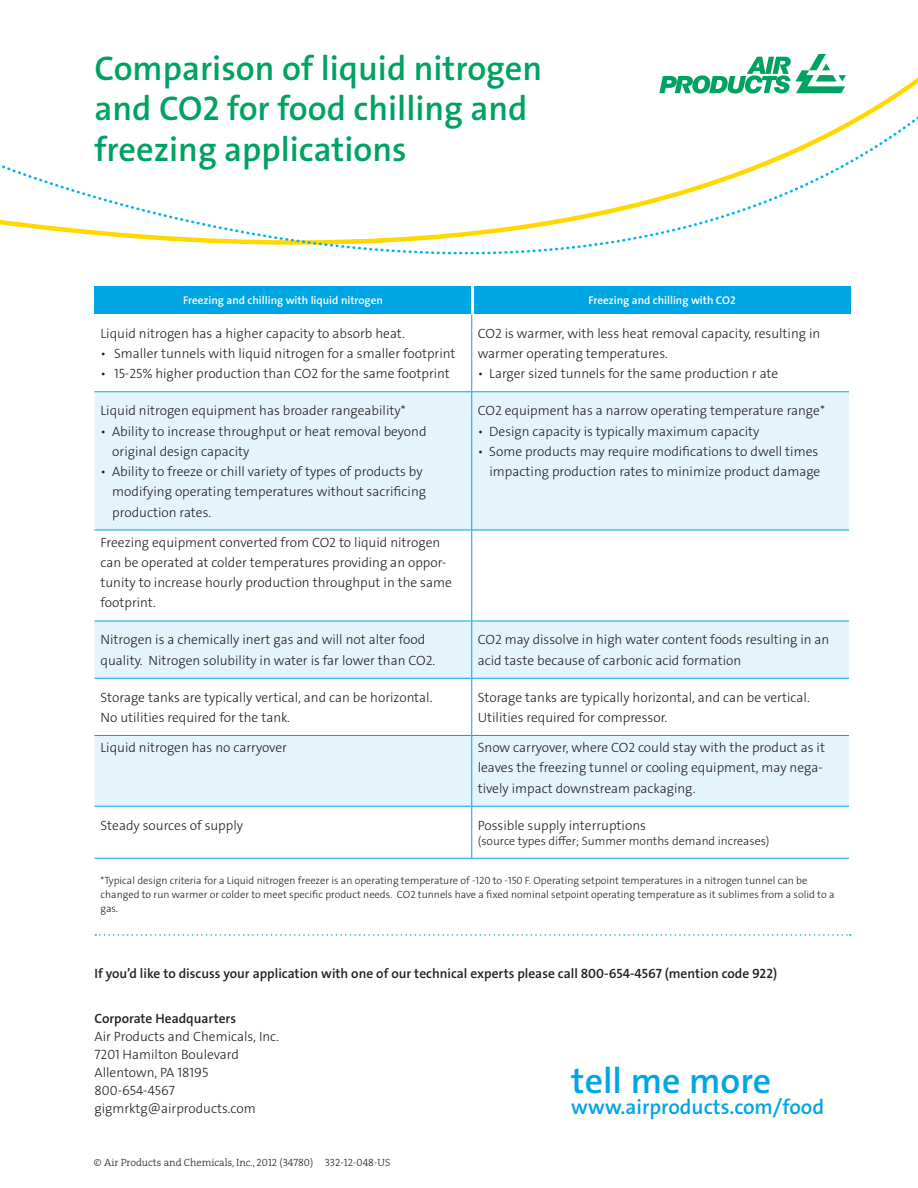
<style>
.page{position:relative;width:918px;height:1188px;background:#fff}
.page>*{position:absolute;margin:0;border:0;box-sizing:border-box;transform-origin:0 0}
.t1{font:600 36px "The Sans LF";color:#00a5e3}
.Main_Headline{font:600 34.5px/40.5px "The Sans LF";color:#00a261}
.t2{font:600 21px "The Sans LF";color:#00a5e3}
.t3{font:300 13.5px/20.2px "The Sans LF";color:#231f20}
.Intro_Body_Copy{font:600 13.5px "The Sans LF";color:#231f20}
.t4{font:300 12px "The Sans LF";color:#231f20}
.Table_Text__Categori{font:600 11.25px "The Sans LF";color:#fff}
.Footnote{font:300 10.5px/14.2px "The Sans LF";color:#231f20}
.Copyright{font:10.5px "The Serif HP3 Lig";color:#231f20}
.s1{font-weight:600}
</style>
<div class="page">
<svg style="left:2px;top:116px;width:916px;height:138px"></svg>
<svg style="left:659px;top:54px;width:187px;height:40px"></svg>
<div style="left:94px;top:286px;width:377px;height:27px;background:#00a5e3"></div>
<div style="left:474px;top:286px;width:376px;height:27px;background:#00a5e3"></div>
<svg style="left:94px;top:392px;width:755px;height:414px;fill:#e5f3fb"></svg>
<hr style="left:471px;top:314px;width:1px;height:77px;background:#00a5e3">
<hr style="left:94px;top:391px;width:378px;height:1px;background:#00a5e3">
<hr style="left:472px;top:391px;width:377px;height:1px;background:#00a5e3">
<hr style="left:471px;top:392px;width:1px;height:138px;background:#00a5e3">
<hr style="left:94px;top:530px;width:378px;height:1px;background:#00a5e3">
<hr style="left:472px;top:530px;width:377px;height:1px;background:#00a5e3">
<hr style="left:471px;top:530px;width:1px;height:91px;background:#00a5e3">
<hr style="left:94px;top:621px;width:378px;height:1px;background:#00a5e3">
<hr style="left:472px;top:621px;width:377px;height:1px;background:#00a5e3">
<hr style="left:471px;top:621px;width:1px;height:57px;background:#00a5e3">
<hr style="left:94px;top:678px;width:378px;height:1px;background:#00a5e3">
<hr style="left:472px;top:678px;width:377px;height:1px;background:#00a5e3">
<hr style="left:471px;top:679px;width:1px;height:56px;background:#00a5e3">
<hr style="left:94px;top:735px;width:378px;height:1px;background:#00a5e3">
<hr style="left:472px;top:735px;width:377px;height:1px;background:#00a5e3">
<hr style="left:471px;top:736px;width:1px;height:70px;background:#00a5e3">
<hr style="left:94px;top:806px;width:378px;height:1px;background:#00a5e3">
<hr style="left:472px;top:806px;width:377px;height:1px;background:#00a5e3">
<hr style="left:471px;top:807px;width:1px;height:51px;background:#00a5e3">
<hr style="left:94px;top:858px;width:378px;height:1px;background:#00a5e3">
<hr style="left:472px;top:858px;width:377px;height:1px;background:#00a5e3">
<svg style="left:95px;top:934px;width:756px;height:2px"></svg>
<p class="Main_Headline" style="left:94px;top:48px;width:449px">Comparison of liquid nitrogen and CO2 for food chilling and freezing applications</p>
<p class="Table_Text__Categori" style="left:183px;top:293px;width:201px">Freezing and chilling with liquid nitrogen</p>
<p class="Table_Text__Categori" style="left:588px;top:293px;width:149px">Freezing and chilling with CO2</p>
<p class="t3" style="left:100px;top:323px;width:306px">Liquid nitrogen has a higher capacity to absorb heat.</p>
<p class="t3" style="left:100px;top:343px;width:356px">• Smaller tunnels with liquid nitrogen for a smaller footprint</p>
<p class="t3" style="left:100px;top:364px;width:351px">• 15-25% higher production than CO2 for the same footprint</p>
<p class="t3" style="left:478px;top:323px;width:344px">CO2 is warmer, with less heat removal capacity, resulting in warmer operating temperatures.</p>
<p class="t3" style="left:478px;top:364px;width:302px">• Larger sized tunnels for the same production r ate</p>
<p class="t3" style="left:100px;top:401px;width:307px">Liquid nitrogen equipment has broader rangeability*</p>
<p class="t3" style="left:112px;top:421px;width:316px;text-indent:-12px">• Ability to increase throughput or heat removal beyond original design capacity</p>
<p class="t3" style="left:112px;top:461px;width:315px;text-indent:-12px">• Ability to freeze or chill variety of types of products by modifying operating temperatures without sacrificing production rates.</p>
<p class="t3" style="left:478px;top:401px;width:349px">CO2 equipment has a narrow operating temperature range*</p>
<p class="t3" style="left:478px;top:421px;width:283px">• Design capacity is typically maximum capacity</p>
<p class="t3" style="left:478px;top:441px;width:344px;text-align:right">• Some products may require modifications to dwell times impacting production rates to minimize product damage</p>
<p class="t3" style="left:100px;top:532px;width:353px">Freezing equipment converted from CO2 to liquid nitrogen can be operated at colder temperatures providing an oppor&shy;tunity to increase hourly production throughput in the same footprint.</p>
<p class="t3" style="left:100px;top:630px;width:336px">Nitrogen is a chemically inert gas and will not alter food quality. Nitrogen solubility in water is far lower than CO2.</p>
<p class="t3" style="left:478px;top:630px;width:353px">CO2 may dissolve in high water content foods resulting in an acid taste because of carbonic acid formation</p>
<p class="t3" style="left:100px;top:687px;width:334px">Storage tanks are typically vertical, and can be horizontal.<br>No utilities required for the tank.</p>
<p class="t3" style="left:478px;top:687px;width:334px">Storage tanks are typically horizontal, and can be vertical.<br>Utilities required for compressor.</p>
<p class="t3" style="left:100px;top:738px;width:188px">Liquid nitrogen has no carryover</p>
<p class="t3" style="left:478px;top:738px;width:349px">Snow carryover, where CO2 could stay with the product as it leaves the freezing tunnel or cooling equipment, may nega&shy;tively impact downstream packaging.</p>
<p class="t3" style="left:100px;top:815px;width:144px">Steady sources of supply</p>
<p class="t3" style="left:478px;top:815px;width:170px">Possible supply interruptions</p>
<p class="t4" style="left:478px;top:833px;width:293px">(source types differ; Summer months demand increases)</p>
<p class="Footnote" style="left:100px;top:873px;width:735px">*Typical design criteria for a Liquid nitrogen freezer is an operating temperature of -120 to -150 F. Operating setpoint temperatures in a nitrogen tunnel can be changed to run warmer or colder to meet specific product needs. CO2 tunnels have a fixed nominal setpoint operating temperature as it sublimes from a solid to a gas.</p>
<p class="Intro_Body_Copy" style="left:94px;top:965px;width:684px">If you’d like to discuss your application with one of our technical experts please call 800-654-4567 (mention code 922)</p>
<p class="t3" style="left:94px;top:1010px;width:186px;line-height:18px"><span class="s1">Corporate Headquarters<br></span>Air Products and Chemicals, Inc.</p>
<p class="t3" style="left:94px;top:1046px;width:163px;line-height:18px">7201 Hamilton Boulevard<br>Allentown, PA 18195<br>800-654-4567 gigmrktg@airproducts.com</p>
<p class="Copyright" style="left:94px;top:1155px;width:298px">© Air Products and Chemicals, Inc., 2012 (34780) 332-12-048-US</p>
<p class="t1" style="left:571px;top:1057px;width:201px">tell me more</p>
<p class="t2" style="left:571px;top:1093px;width:254px">www.airproducts.com/food</p>
</div>
